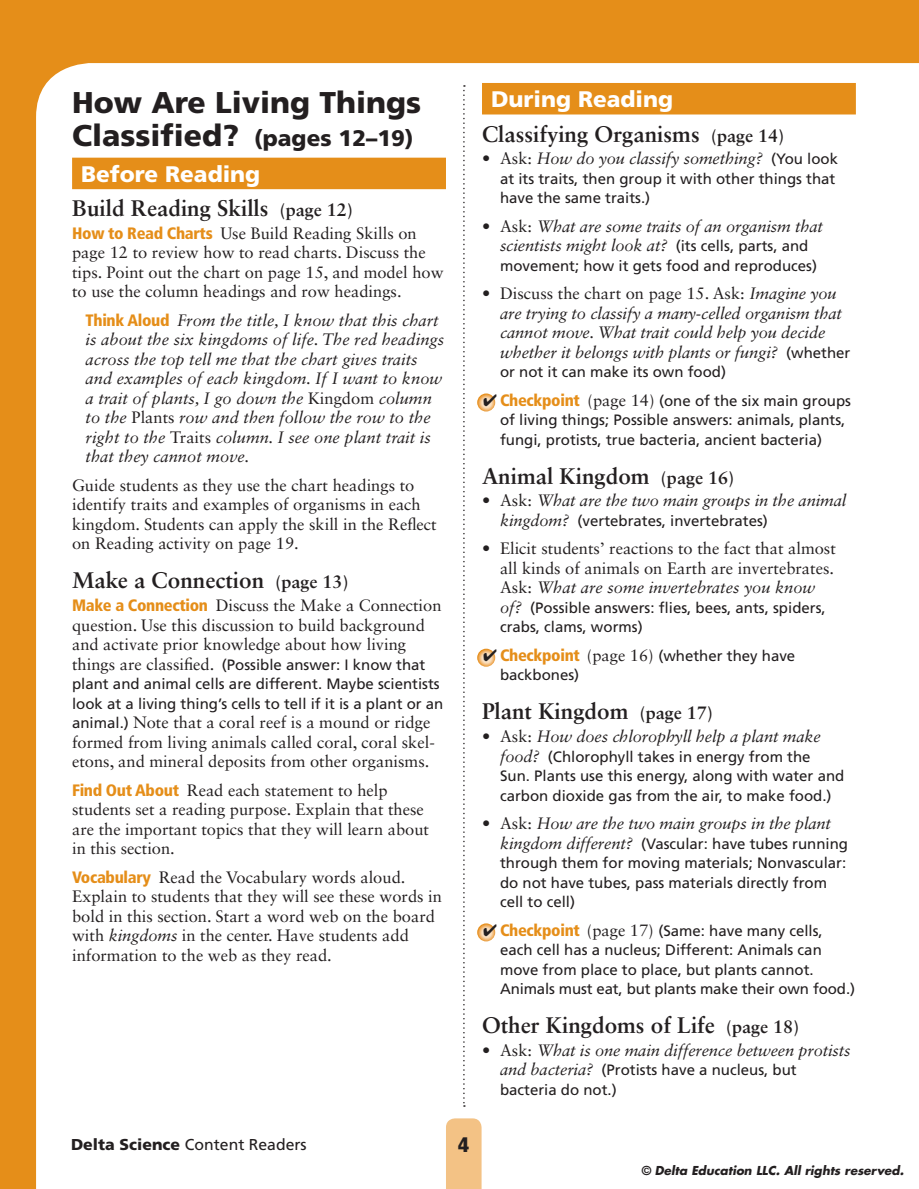
<style>
.page{position:relative;width:919px;height:1189px;background:#fff}
.page>*{position:absolute;margin:0;border:0;box-sizing:border-box;transform-origin:0 0}
.t1{font:900 30px "Frutiger LT Std";color:#231f20}
.t2{font:700 22.5px "Sabon LT Std";color:#231f20}
.t3{font:900 22.5px/36px "Frutiger LT Std";color:#fff}
.t4{font:900 condensed 21px "Frutiger LT Std";color:#231f20}
.t5{font:16.5px/19.5px "Sabon LT Std";color:#231f20}
.t6{font:italic 16.5px/19.5px "Sabon LT Std";letter-spacing:-.01em;color:#231f20}
.t7{font:15.75px "Frutiger LT Std";color:#231f20}
.t8{font:15px/19.5px "Frutiger LT Std";color:#231f20}
.t9{font:italic 700 12px "Futura";color:#231f20}
.s1{font-size:30px;color:#231f20}
.s2{color:#231f20}
.s3{font-size:18px}
.s4{font-family:"Frutiger LT Std";font-weight:900;font-stretch:condensed;color:#e58e19}
.s5{font-family:"Frutiger LT Std";font-weight:900;font-style:normal;font-stretch:condensed;color:#e58e19}
.s6{font-style:normal}
.s7{font-family:"Sabon LT Std";font-size:16.5px}
.s8{font-family:"Frutiger LT Std";font-size:15px}
.s9{font-style:italic}
.s10{font-family:"Frutiger LT Std";font-style:normal;font-size:15px}
.s11{font-weight:900;font-stretch:condensed;font-size:16.5px;color:#e58e19}
.s12{font-family:"Sabon LT Std";font-style:italic;font-size:16.5px}
.s13{font-weight:900}
</style>
<div class="page">
<div style="left:0;top:0;width:918px;height:1188px;background:#e58e19"></div>
<div style="left:36px;top:63px;width:881px;height:1125px;background:#fff"></div>
<div style="left:446px;top:1118px;width:35px;height:70px;background:#f3c285"></div>
<hr style="left:918px;top:0;width:1px;height:1188px;background:#e58e19">
<svg style="left:463px;top:85px;width:1px;height:1021px"></svg>
<div style="left:72px;top:158px;width:374px;height:31px;background:#e58e19"></div>
<div style="left:482px;top:83px;width:373px;height:31px;background:#e58e19"></div>
<svg style="left:477px;top:393px;width:18px;height:18px"></svg>
<svg style="left:477px;top:648px;width:18px;height:18px"></svg>
<svg style="left:477px;top:923px;width:18px;height:18px"></svg>
<hr style="left:917px;top:63px;width:2px;height:1125px;background:#fff">
<h1 class="t1" style="left:72px;top:84px;width:350px">How Are Living Things</h1>
<h2 class="t3" style="left:81px;top:120px;width:334px;text-indent:-9px"><span class="s1">Classified?</span> <span class="s2">(pages 12–19)<br></span>Before Reading</h2>
<h2 class="t2" style="left:72px;top:194px;width:282px">Build Reading Skills <span class="s3">(page 12)</span></h2>
<p class="t5" style="left:72px;top:223px;width:373px"><span class="s4">How to Read Charts</span> Use Build Reading Skills on page 12 to review how to read charts. Discuss the tips. Point out the chart on page 15, and model how to use the column headings and row headings.</p>
<p class="t6" style="left:86px;top:310px;width:360px"><span class="s5">Think Aloud</span> From the title, I know that this chart is about the six kingdoms of life. The red headings across the top tell me that the chart gives traits and examples of each kingdom. If I want to know a trait of plants, I go down the <span class="s6">Kingdom</span> column to the <span class="s6">Plants</span> row and then follow the row to the right to the <span class="s6">Traits</span> column. I see one plant trait is that they cannot move.</p>
<p class="t5" style="left:72px;top:475px;width:366px">Guide students as they use the chart headings to identify traits and examples of organisms in each kingdom. Students can apply the skill in the Reflect on Reading activity on page 19.</p>
<h2 class="t2" style="left:72px;top:566px;width:278px">Make a Connection <span class="s3">(page 13)</span></h2>
<p class="t5" style="left:72px;top:595px;width:371px"><span class="s4">Make a Connection</span> Discuss the Make a Connection question. Use this discussion to build background and activate prior knowledge about how living</p>
<p class="t8" style="left:72px;top:654px;width:372px"><span class="s7">things are classified.</span> (Possible answer: I know that plant and animal cells are different. Maybe scientists look at a living thing’s cells to tell if it is a plant or an</p>
<p class="t5" style="left:72px;top:712px;width:364px"><span class="s8">animal.)</span> Note that a coral reef is a mound or ridge formed from living animals called coral, coral skel&shy;etons, and mineral deposits from other organisms.</p>
<p class="t5" style="left:72px;top:779px;width:358px"><span class="s4">Find Out About</span> Read each statement to help students set a reading purpose. Explain that these are the important topics that they will learn about in this section.</p>
<p class="t5" style="left:72px;top:866px;width:371px"><span class="s4">Vocabulary</span> Read the Vocabulary words aloud.<br>Explain to students that they will see these words in bold in this section. Start a word web on the board with <span class="s9">kingdoms</span> in the center. Have students add information to the web as they read.</p>
<h2 class="t3" style="left:491px;top:81px;width:184px">During Reading</h2>
<h2 class="t2" style="left:482px;top:120px;width:303px">Classifying Organisms <span class="s3">(page 14)</span></h2>
<p class="t6" style="left:482px;top:148px;width:357px"><span class="s6">• Ask:</span> How do you classify something? <span class="s10">(You look</span></p>
<p class="t8" style="left:500px;top:169px;width:337px">at its traits, then group it with other things that have the same traits.)</p>
<p class="t6" style="left:482px;top:216px;width:342px;text-align:center"><span class="s6">• Ask:</span> What are some traits of an organism that scientists might look at? <span class="s10">(its cells, parts, and</span></p>
<p class="t8" style="left:500px;top:256px;width:318px">movement; how it gets food and reproduces)</p>
<p class="t6" style="left:500px;top:283px;width:352px;text-indent:-18px"><span class="s6">• Discuss the chart on page 15. Ask:</span> Imagine you are trying to classify a many-celled organism that cannot move. What trait could help you decide whether it belongs with plants or fungi? <span class="s10">(whether</span></p>
<p class="t8" style="left:500px;top:362px;width:227px">or not it can make its own food)</p>
<p class="t8" style="left:500px;top:391px;width:352px;text-indent:-17px">✔ <span class="s11">Checkpoint</span> <span class="s7">(page 14)</span> (one of the six main groups of living things; Possible answers: animals, plants, fungi, protists, true bacteria, ancient bacteria)</p>
<h2 class="t2" style="left:482px;top:462px;width:253px">Animal Kingdom <span class="s3">(page 16)</span></h2>
<p class="t6" style="left:482px;top:490px;width:366px"><span class="s6">• Ask:</span> What are the two main groups in the animal</p>
<p class="t8" style="left:500px;top:511px;width:269px"><span class="s12">kingdom?</span> (vertebrates, invertebrates)</p>
<p class="t5" style="left:500px;top:538px;width:337px;text-align:justify;text-indent:-18px">• Elicit students’ reactions to the fact that almost all kinds of animals on Earth are invertebrates.<br>Ask: <span class="s9">What are some invertebrates you know</span></p>
<p class="t8" style="left:500px;top:598px;width:327px"><span class="s12">of?</span> (Possible answers: flies, bees, ants, spiders, crabs, clams, worms)</p>
<p class="t8" style="left:500px;top:646px;width:296px;text-indent:-17px">✔ <span class="s11">Checkpoint</span> <span class="s7">(page 16)</span> (whether they have backbones)</p>
<h2 class="t2" style="left:482px;top:697px;width:232px">Plant Kingdom <span class="s3">(page 17)</span></h2>
<p class="t6" style="left:482px;top:726px;width:340px"><span class="s6">• Ask:</span> How does chlorophyll help a plant make</p>
<p class="t8" style="left:500px;top:746px;width:345px"><span class="s12">food?</span> (Chlorophyll takes in energy from the<br>Sun. Plants use this energy, along with water and carbon dioxide gas from the air, to make food.)</p>
<p class="t6" style="left:482px;top:813px;width:350px"><span class="s6">• Ask:</span> How are the two main groups in the plant</p>
<p class="t8" style="left:500px;top:833px;width:349px"><span class="s12">kingdom different?</span> (Vascular: have tubes running through them for moving materials; Nonvascular: do not have tubes, pass materials directly from cell to cell)</p>
<p class="t8" style="left:500px;top:920px;width:356px;text-indent:-17px">✔ <span class="s11">Checkpoint</span> <span class="s7">(page 17)</span> (Same: have many cells, each cell has a nucleus; Different: Animals can move from place to place, but plants cannot.<br>Animals must eat, but plants make their own food.)</p>
<h2 class="t2" style="left:482px;top:1011px;width:318px">Other Kingdoms of Life <span class="s3">(page 18)</span></h2>
<p class="t6" style="left:482px;top:1039px;width:370px"><span class="s6">• Ask:</span> What is one main difference between protists</p>
<p class="t8" style="left:500px;top:1060px;width:298px"><span class="s12">and bacteria?</span> (Protists have a nucleus, but bacteria do not.)</p>
<p class="t7" style="left:71px;top:1135px;width:237px"><span class="s13">Delta Science</span> Content Readers</p>
<p class="t4" style="left:458px;top:1131px;width:12px">4</p>
<p class="t9" style="left:641px;top:1161px;width:263px"><span class="s6">©</span> Delta Education LLC. All rights reserved.</p>
</div>
